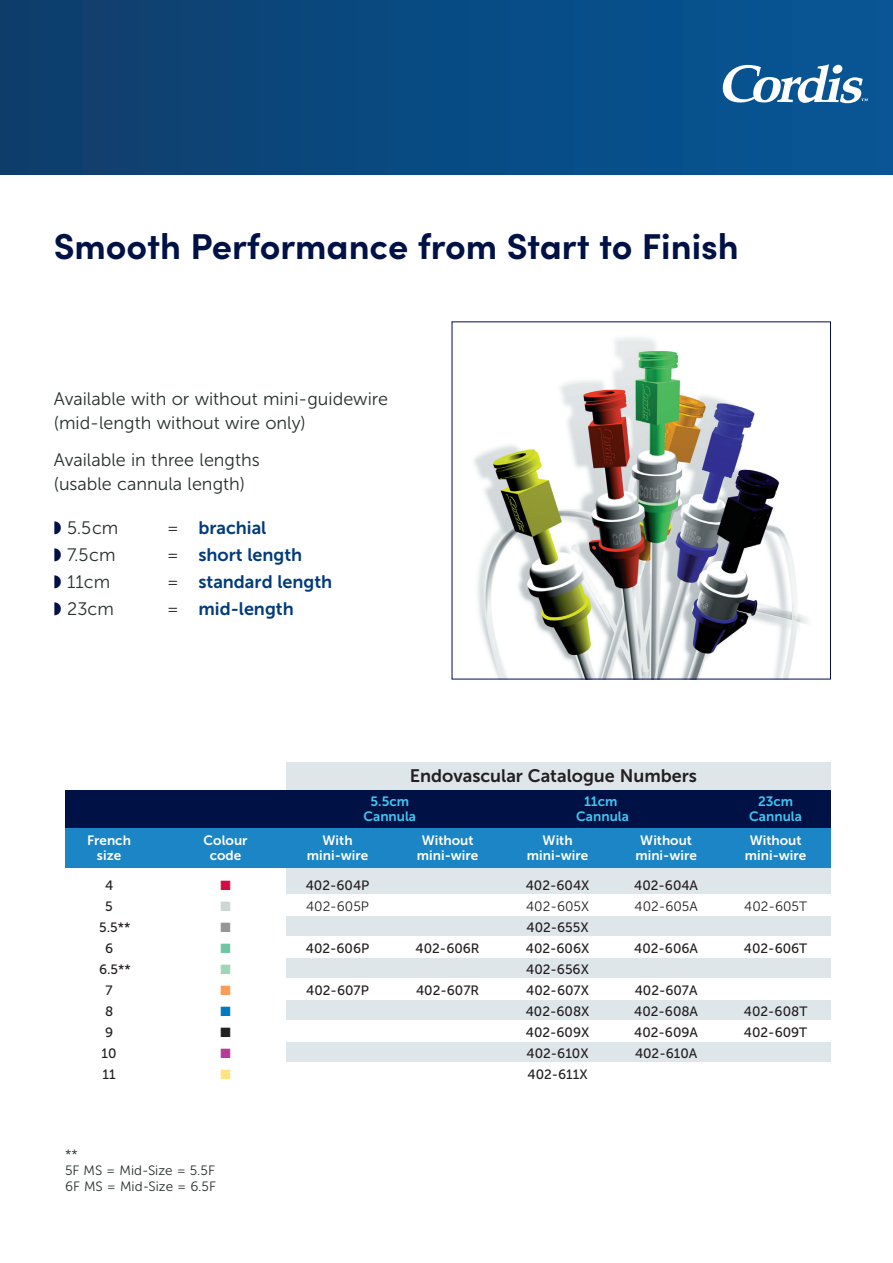
<style>
.page{position:relative;width:893px;height:1263px;background:#fff}
.page>*{position:absolute;margin:0;border:0;box-sizing:border-box;transform-origin:0 0}
.t1{font:700 36px "Sofia Pro";color:#001145}
.t2{font:18px/24px "Museo Sans 300";color:#27302c}
.t3{font:18px "Museo Sans 700";color:#013b7c}
.t4{font:18px "Museo Sans 700";color:#231f20}
.t5{font:13.5px "Museo Sans 500";color:#231f20}
.t6{font:13.5px "Museo Sans 700";color:#fff}
.t7{font:13.5px/16.2px "Museo Sans 300";color:#27302c}
.t8{font:13.5px "Museo Sans 700";color:#40c7f4}
.t9{font:13.5px "Museo Sans 300";color:#231f20}
.t10{font:13.5px "Zapf Dingbats ITC";color:#d20d44}
.t11{font:13.5px "Zapf Dingbats ITC";color:#ced6d2}
.t12{font:13.5px "Zapf Dingbats ITC";color:#939598}
.t13{font:13.5px "Zapf Dingbats ITC";color:#70c6a2}
.t14{font:13.5px "Zapf Dingbats ITC";color:#9fd5b9}
.t15{font:13.5px "Zapf Dingbats ITC";color:#f89c56}
.t16{font:13.5px "Zapf Dingbats ITC";color:#0079c2}
.t17{font:13.5px "Zapf Dingbats ITC";color:#231f20}
.t18{font:13.5px "Zapf Dingbats ITC";color:#b53b96}
.t19{font:13.5px "Zapf Dingbats ITC";color:#ffe383}
.s1{font-family:"Museo Sans 300";color:#27302c}
</style>
<div class="page">
<div style="left:0;top:0;width:893px;height:174px;background:linear-gradient(to right,#0e3e6c,#055797)"></div>
<img style="left:474px;top:337px;width:334px;height:340px">
<div style="left:286px;top:762px;width:544px;height:317px;background:#dfe6ea"></div>
<div style="left:65px;top:790px;width:765px;height:40px;background:#001145"></div>
<div style="left:65px;top:828px;width:765px;height:40px;background:#1b85c5"></div>
<div style="left:65px;top:895px;width:765px;height:21px;background:#fff"></div>
<div style="left:65px;top:937px;width:765px;height:21px;background:#fff"></div>
<div style="left:65px;top:979px;width:765px;height:21px;background:#fff"></div>
<div style="left:65px;top:1021px;width:765px;height:21px;background:#fff"></div>
<div style="left:65px;top:1063px;width:765px;height:21px;background:#fff"></div>
<svg style="left:723px;top:64px;width:145px;height:39px"></svg>
<h1 class="t1" style="left:54px;top:219px;width:687px">Smooth Performance from Start to Finish</h1>
<h2 class="t2" style="left:54px;top:387px;width:336px">Available with or without mini-guidewire (mid-length without wire only)</h2>
<h2 class="t2" style="left:54px;top:448px;width:207px">Available in three lengths (usable cannula length)</h2>
<h2 class="t2" style="left:67px;top:516px;width:53px">5.5cm</h2>
<h2 class="t3" style="left:167px;top:518px;width:101px"><span class="s1">=</span> brachial</h2>
<h2 class="t2" style="left:67px;top:543px;width:50px">7.5cm</h2>
<h2 class="t3" style="left:167px;top:545px;width:137px"><span class="s1">=</span> short length</h2>
<h2 class="t2" style="left:67px;top:570px;width:45px">11cm</h2>
<h2 class="t3" style="left:167px;top:572px;width:167px"><span class="s1">=</span> standard length</h2>
<h2 class="t2" style="left:67px;top:597px;width:48px">23cm</h2>
<h2 class="t3" style="left:167px;top:599px;width:128px"><span class="s1">=</span> mid-length</h2>
<h2 class="t4" style="left:410px;top:765px;width:289px">Endovascular Catalogue Numbers</h2>
<p class="t8" style="left:371px;top:794px;width:40px">5.5cm</p>
<p class="t8" style="left:584px;top:794px;width:35px">11cm</p>
<p class="t8" style="left:758px;top:794px;width:37px">23cm</p>
<p class="t8" style="left:363px;top:809px;width:54px">Cannula</p>
<p class="t8" style="left:576px;top:809px;width:54px">Cannula</p>
<p class="t8" style="left:749px;top:809px;width:54px">Cannula</p>
<p class="t6" style="left:87px;top:833px;width:45px">French</p>
<p class="t6" style="left:204px;top:833px;width:45px">Colour</p>
<p class="t6" style="left:323px;top:833px;width:32px">With</p>
<p class="t6" style="left:422px;top:833px;width:53px">Without</p>
<p class="t6" style="left:543px;top:833px;width:32px">With</p>
<p class="t6" style="left:640px;top:833px;width:53px">Without</p>
<p class="t6" style="left:750px;top:833px;width:53px">Without</p>
<p class="t6" style="left:97px;top:848px;width:26px">size</p>
<p class="t6" style="left:210px;top:848px;width:33px">code</p>
<p class="t6" style="left:307px;top:848px;width:63px">mini-wire</p>
<p class="t6" style="left:417px;top:848px;width:63px">mini-wire</p>
<p class="t6" style="left:527px;top:848px;width:63px">mini-wire</p>
<p class="t6" style="left:635px;top:848px;width:63px">mini-wire</p>
<p class="t6" style="left:745px;top:848px;width:63px">mini-wire</p>
<p class="t5" style="left:105px;top:878px;width:10px">4</p>
<p class="t10" style="left:220px;top:879px;width:12px">■</p>
<p class="t5" style="left:306px;top:878px;width:65px">402-604P</p>
<p class="t5" style="left:526px;top:878px;width:65px">402-604X</p>
<p class="t5" style="left:634px;top:878px;width:65px">402-604A</p>
<p class="t5" style="left:105px;top:899px;width:9px">5</p>
<p class="t11" style="left:220px;top:900px;width:12px">■</p>
<p class="t9" style="left:306px;top:899px;width:64px">402-605P</p>
<p class="t9" style="left:526px;top:899px;width:64px">402-605X</p>
<p class="t9" style="left:635px;top:899px;width:65px">402-605A</p>
<p class="t9" style="left:744px;top:899px;width:64px">402-605T</p>
<p class="t5" style="left:99px;top:920px;width:33px">5.5**</p>
<p class="t12" style="left:220px;top:921px;width:12px">■</p>
<p class="t5" style="left:526px;top:920px;width:64px">402-655X</p>
<p class="t5" style="left:105px;top:941px;width:10px">6</p>
<p class="t13" style="left:220px;top:942px;width:12px">■</p>
<p class="t5" style="left:306px;top:941px;width:65px">402-606P</p>
<p class="t5" style="left:416px;top:941px;width:65px">402-606R</p>
<p class="t5" style="left:526px;top:941px;width:65px">402-606X</p>
<p class="t5" style="left:634px;top:941px;width:65px">402-606A</p>
<p class="t5" style="left:744px;top:941px;width:65px">402-606T</p>
<p class="t5" style="left:99px;top:962px;width:33px">6.5**</p>
<p class="t14" style="left:220px;top:963px;width:12px">■</p>
<p class="t5" style="left:526px;top:962px;width:64px">402-656X</p>
<p class="t5" style="left:106px;top:983px;width:9px">7</p>
<p class="t15" style="left:220px;top:984px;width:12px">■</p>
<p class="t5" style="left:306px;top:983px;width:64px">402-607P</p>
<p class="t5" style="left:416px;top:983px;width:65px">402-607R</p>
<p class="t5" style="left:526px;top:983px;width:64px">402-607X</p>
<p class="t5" style="left:635px;top:983px;width:64px">402-607A</p>
<p class="t5" style="left:105px;top:1004px;width:10px">8</p>
<p class="t16" style="left:220px;top:1005px;width:12px">■</p>
<p class="t5" style="left:526px;top:1004px;width:65px">402-608X</p>
<p class="t5" style="left:634px;top:1004px;width:65px">402-608A</p>
<p class="t5" style="left:744px;top:1004px;width:65px">402-608T</p>
<p class="t5" style="left:105px;top:1025px;width:10px">9</p>
<p class="t17" style="left:220px;top:1026px;width:12px">■</p>
<p class="t5" style="left:526px;top:1025px;width:65px">402-609X</p>
<p class="t5" style="left:634px;top:1025px;width:65px">402-609A</p>
<p class="t5" style="left:744px;top:1025px;width:65px">402-609T</p>
<p class="t5" style="left:102px;top:1046px;width:17px">10</p>
<p class="t18" style="left:220px;top:1047px;width:12px">■</p>
<p class="t5" style="left:527px;top:1046px;width:64px">402-610X</p>
<p class="t5" style="left:635px;top:1046px;width:64px">402-610A</p>
<p class="t5" style="left:103px;top:1067px;width:15px">11</p>
<p class="t19" style="left:220px;top:1068px;width:12px">■</p>
<p class="t5" style="left:527px;top:1067px;width:62px">402-611X</p>
<p class="t7" style="left:65px;top:1146px;width:153px">**<br>5F MS = Mid-Size = 5.5F<br>6F MS = Mid-Size = 6.5F</p>
</div>
